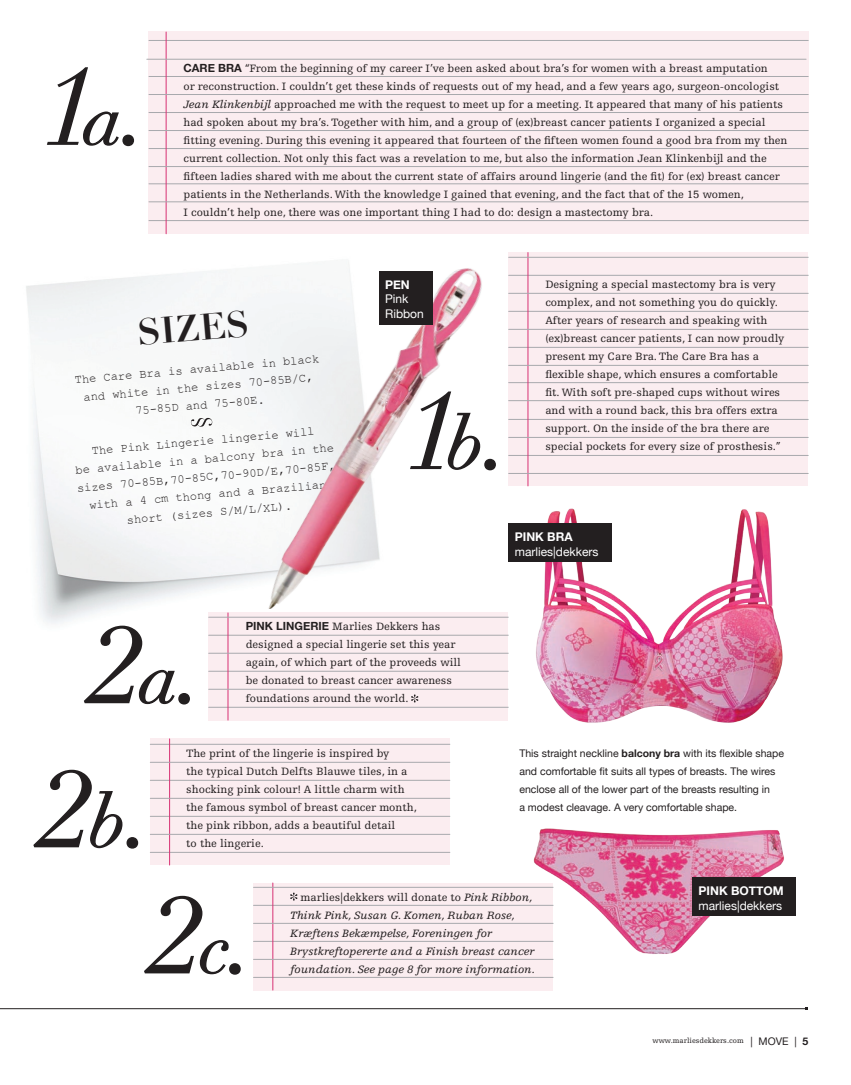
<style>
.page{position:relative;width:851px;height:1085px;background:#fff}
.page>*{position:absolute;margin:0;border:0;box-sizing:border-box;transform-origin:0 0}
.t1{font:italic 108px "Didot";color:#231f20}
.broodtekst{font:700 36px "Didot";color:#231f20}
.broodtekst-2{font:12px/18px "Courier New";color:#231f20;text-align:center}
.broodtekst-3{font:12px/14.4px "Helvetica Neue";color:#fff}
.broodtekst-4{font:700 12px "Helvetica Neue";color:#fff}
.broodtekst-5{font:11.25px/18px "Egyptienne F";color:#231f20}
.broodtekst-6{font:italic 11.25px/18px "Egyptienne F";color:#231f20}
.broodtekst-7{font:10.5px/18px "Helvetica Neue";color:#231f20}
.t2{font:7.5px "Egyptienne F";color:#231f20}
.s1{font-size:72px}
.s2{font-family:"Helvetica Neue";font-weight:700}
.s3{font-style:italic}
.s4{font-weight:700}
.s5{font-style:normal}
.s6{font-family:"Helvetica Neue";font-size:10.5px}
.s7{font-family:"Helvetica Neue";font-weight:700;font-size:10.5px}
</style>
<div class="page">
<hr style="left:0;top:1008px;width:806px;height:1px;background:#231f20">
<img style="left:26px;top:272px;width:173px;height:352px">
<svg style="left:191px;top:418px;width:8px;height:8px"></svg>
<div style="left:253px;top:882px;width:300px;height:108px;background:#fbedf0"></div>
<div style="left:150px;top:738px;width:300px;height:126px;background:#fbedf0"></div>
<div style="left:208px;top:612px;width:300px;height:108px;background:#fbedf0"></div>
<div style="left:508px;top:252px;width:300px;height:234px;background:#fbedf0"></div>
<div style="left:148px;top:32px;width:660px;height:202px;background:#fbedf0"></div>
<svg style="left:47px;top:67px;width:88px;height:80px"></svg>
<img style="left:536px;top:508px;width:247px;height:215px">
<img style="left:528px;top:828px;width:256px;height:126px">
<hr style="left:508px;top:275px;width:300px;height:1px;background:#a8a9ad">
<hr style="left:508px;top:311px;width:300px;height:1px;background:#a8a9ad">
<hr style="left:508px;top:347px;width:300px;height:1px;background:#a8a9ad">
<hr style="left:508px;top:382px;width:300px;height:1px;background:#a8a9ad">
<hr style="left:508px;top:419px;width:300px;height:1px;background:#a8a9ad">
<hr style="left:508px;top:455px;width:300px;height:1px;background:#a8a9ad">
<hr style="left:527px;top:252px;width:1px;height:234px;background:#d83274">
<hr style="left:508px;top:257px;width:300px;height:1px;background:#a8a9ad">
<hr style="left:508px;top:293px;width:300px;height:1px;background:#a8a9ad">
<hr style="left:508px;top:329px;width:300px;height:1px;background:#a8a9ad">
<hr style="left:508px;top:365px;width:300px;height:1px;background:#a8a9ad">
<hr style="left:508px;top:400px;width:300px;height:1px;background:#a8a9ad">
<hr style="left:508px;top:437px;width:300px;height:1px;background:#a8a9ad">
<hr style="left:149px;top:40px;width:659px;height:1px;background:#a8a9ad">
<hr style="left:149px;top:76px;width:659px;height:1px;background:#a8a9ad">
<hr style="left:149px;top:112px;width:659px;height:1px;background:#a8a9ad">
<hr style="left:149px;top:148px;width:659px;height:1px;background:#a8a9ad">
<hr style="left:149px;top:183px;width:659px;height:1px;background:#a8a9ad">
<hr style="left:149px;top:220px;width:659px;height:1px;background:#a8a9ad">
<hr style="left:166px;top:32px;width:1px;height:202px;background:#d83274">
<hr style="left:147px;top:59px;width:659px;height:1px;background:#a8a9ad">
<hr style="left:149px;top:94px;width:659px;height:1px;background:#a8a9ad">
<hr style="left:149px;top:130px;width:659px;height:1px;background:#a8a9ad">
<hr style="left:149px;top:166px;width:659px;height:1px;background:#a8a9ad">
<hr style="left:149px;top:201px;width:659px;height:1px;background:#a8a9ad">
<svg style="left:411px;top:694px;width:7px;height:8px"></svg>
<svg style="left:84px;top:625px;width:106px;height:80px"></svg>
<hr style="left:209px;top:635px;width:299px;height:1px;background:#a8a9ad">
<hr style="left:209px;top:671px;width:299px;height:1px;background:#a8a9ad">
<hr style="left:209px;top:707px;width:299px;height:1px;background:#a8a9ad">
<hr style="left:227px;top:612px;width:1px;height:108px;background:#d83274">
<hr style="left:209px;top:617px;width:299px;height:1px;background:#a8a9ad">
<hr style="left:209px;top:653px;width:299px;height:1px;background:#a8a9ad">
<hr style="left:209px;top:689px;width:299px;height:1px;background:#a8a9ad">
<svg style="left:33px;top:769px;width:106px;height:80px"></svg>
<hr style="left:150px;top:744px;width:300px;height:1px;background:#a8a9ad">
<hr style="left:150px;top:780px;width:300px;height:1px;background:#a8a9ad">
<hr style="left:150px;top:816px;width:300px;height:1px;background:#a8a9ad">
<hr style="left:150px;top:852px;width:300px;height:1px;background:#a8a9ad">
<hr style="left:169px;top:738px;width:1px;height:126px;background:#d83274">
<hr style="left:150px;top:762px;width:300px;height:1px;background:#a8a9ad">
<hr style="left:150px;top:798px;width:300px;height:1px;background:#a8a9ad">
<hr style="left:150px;top:834px;width:300px;height:1px;background:#a8a9ad">
<svg style="left:290px;top:892px;width:7px;height:8px"></svg>
<svg style="left:144px;top:895px;width:97px;height:80px"></svg>
<hr style="left:253px;top:904px;width:300px;height:1px;background:#a8a9ad">
<hr style="left:253px;top:940px;width:300px;height:1px;background:#a8a9ad">
<hr style="left:253px;top:976px;width:300px;height:1px;background:#a8a9ad">
<hr style="left:272px;top:882px;width:1px;height:107px;background:#d83274">
<hr style="left:253px;top:886px;width:300px;height:1px;background:#a8a9ad">
<hr style="left:253px;top:922px;width:300px;height:1px;background:#a8a9ad">
<hr style="left:253px;top:958px;width:300px;height:1px;background:#a8a9ad">
<img style="left:199px;top:262px;width:350px;height:350px">
<div style="left:378px;top:271px;width:54px;height:53px;background:#231f20"></div>
<div style="left:508px;top:523px;width:103px;height:39px;background:#231f20"></div>
<hr style="left:508px;top:473px;width:300px;height:1px;background:#a8a9ad">
<div style="left:692px;top:877px;width:103px;height:38px;background:#231f20"></div>
<p class="t1" style="left:43px;top:40px;width:111px">1<span class="s1">a</span>.</p>
<p class="broodtekst-5" style="left:183px;top:59px;width:605px"><span class="s2">CARE BRA</span> “From the beginning of my career I’ve been asked about bra’s for women with a breast amputation<br>or reconstruction. I couldn’t get these kinds of requests out of my head, and a few years ago, surgeon-oncologist <span class="s3">Jean Klinkenbijl</span> approached me with the request to meet up for a meeting. It appeared that many of his patients had spoken about my bra’s. Together with him, and a group of (ex)breast cancer patients I organized a special fitting evening. During this evening it appeared that fourteen of the fifteen women found a good bra from my then current collection. Not only this fact was a revelation to me, but also the information Jean Klinkenbijl and the fifteen ladies shared with me about the current state of affairs around lingerie (and the fit) for (ex) breast cancer patients in the Netherlands. With the knowledge I gained that evening, and the fact that of the 15 women,<br>I couldn’t help one, there was one important thing I had to do: design a mastectomy bra.</p>
<p class="broodtekst" style="left:135px;top:310px;width:113px;rotate:-5deg">SIZES</p>
<p class="broodtekst-2" style="left:74px;top:370px;width:246px;rotate:-5deg">The Care Bra is available in black and white in the sizes 70-85B/C,</p>
<p class="broodtekst-2" style="left:135px;top:401px;width:131px;rotate:-5deg">75-85D and 75-80E.</p>
<p class="broodtekst-2" style="left:73px;top:442px;width:261px;rotate:-5deg">The Pink Lingerie lingerie will<br>be available in a balcony bra in the sizes 70-85B,70-85C,70-90D/E,70-85F, with a 4 cm thong and a Brazilian short (sizes S/M/L/XL).</p>
<p class="broodtekst-4" style="left:385px;top:277px;width:26px">PEN</p>
<p class="broodtekst-3" style="left:385px;top:292px;width:40px">Pink<br>Ribbon</p>
<p class="t1" style="left:405px;top:364px;width:110px">1<span class="s1">b</span>.</p>
<p class="broodtekst-5" style="left:545px;top:275px;width:241px">Designing a special mastectomy bra is very complex, and not something you do quickly.<br>After years of research and speaking with (ex)breast cancer patients, I can now proudly present my Care Bra. The Care Bra has a flexible shape, which ensures a comfortable fit. With soft pre-shaped cups without wires and with a round back, this bra offers extra support. On the inside of the bra there are special pockets for every size of prosthesis.”</p>
<p class="broodtekst-4" style="left:514px;top:529px;width:59px">PINK BRA</p>
<p class="broodtekst-3" style="left:514px;top:544px;width:85px">marlies|dekkers</p>
<p class="t1" style="left:93px;top:598px;width:117px">2<span class="s1">a</span>.</p>
<p class="broodtekst-5" style="left:246px;top:617px;width:217px"><span class="s2">PINK LINGERIE</span> Marlies Dekkers has designed a special lingerie set this year again, of which part of the proveeds will be donated to breast cancer awareness</p>
<p class="broodtekst-5" style="left:246px;top:689px;width:164px">foundations around the world.</p>
<p class="t1" style="left:43px;top:742px;width:116px">2<span class="s1">b</span>.</p>
<p class="broodtekst-5" style="left:186px;top:743px;width:232px">The print of the lingerie is inspired by<br>the typical Dutch Delfts Blauwe tiles, in a shocking pink colour! A little charm with the famous symbol of breast cancer month, the pink ribbon, adds a beautiful detail</p>
<p class="broodtekst-5" style="left:186px;top:833px;width:79px">to the lingerie.</p>
<p class="broodtekst-7" style="left:519px;top:743px;width:266px">This straight neckline <span class="s4">balcony bra</span> with its flexible shape and comfortable fit suits all types of breasts. The wires enclose all of the lower part of the breasts resulting in<br>a modest cleavage. A very comfortable shape.</p>
<p class="t1" style="left:153px;top:868px;width:107px">2<span class="s1">c</span>.</p>
<p class="broodtekst-6" style="left:290px;top:887px;width:245px;text-indent:10px"><span class="s5">marlies|dekkers will donate to</span> Pink Ribbon, Think Pink, Susan G. Komen, Ruban Rose, Kræftens Bekæmpelse, Foreningen for Brystkreftopererte and a Finish breast cancer</p>
<p class="broodtekst-6" style="left:290px;top:959px;width:246px">foundation. See page 8 for more information.</p>
<p class="broodtekst-4" style="left:698px;top:883px;width:87px">PINK BOTTOM</p>
<p class="broodtekst-3" style="left:698px;top:897px;width:85px">marlies|dekkers</p>
<p class="t2" style="left:652px;top:1036px;width:157px">www.marliesdekkers.com <span class="s6">| MOVE |</span> <span class="s7">5</span></p>
</div>
